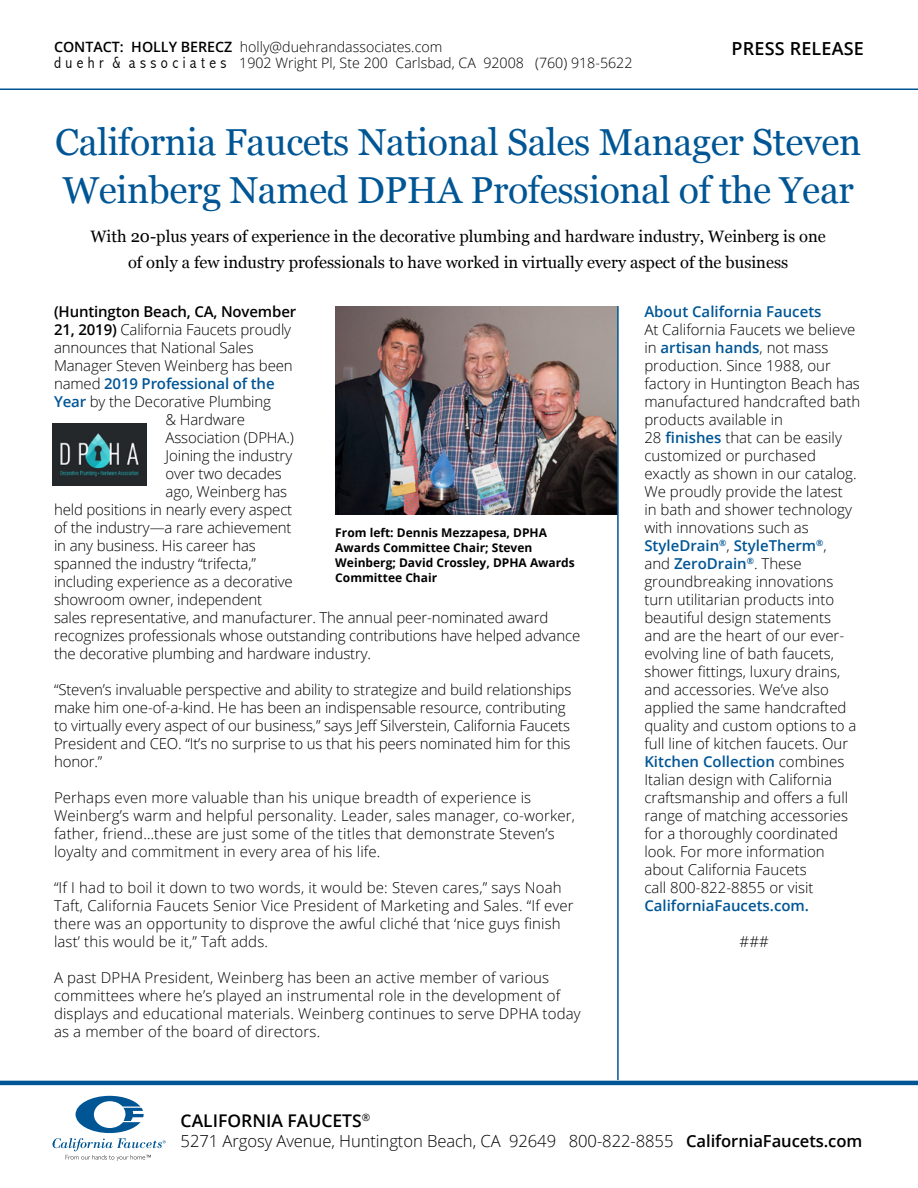
<style>
.page{position:relative;width:918px;height:1188px;background:#fff}
.page>*{position:absolute;margin:0;border:0;box-sizing:border-box;transform-origin:0 0}
.t1{font:37.5px/48px "Georgia";letter-spacing:-.01em;color:#005695}
.t2{font:600 18px "Open Sans";letter-spacing:.01em;color:#000}
.t3{font:600 17.55px "Open Sans";color:#000}
.t4{font:300 16.65px "Open Sans";letter-spacing:-.005em;color:#000}
.t5{font:16.5px/25.5px "Georgia";color:#000;text-align:center}
.t6{font:300 15px/18px "Open Sans";color:#000}
.t7{font:600 15px "Open Sans";color:#005695}
.t8{font:600 15px "Open Sans";letter-spacing:-.01em;color:#000}
.t9{font:300 14.25px "Open Sans";color:#000}
.t10{font:700 12px/15px "Open Sans";color:#000}
.s1{font-weight:600}
.s2{font-family:"Abadi";font-stretch:condensed;font-size:16.5px}
.s3{font-weight:300;color:#000}
.s4{font-weight:600;color:#005695}
</style>
<div class="page">
<hr style="left:0;top:88px;width:918px;height:2px;background:#005695">
<svg style="left:53px;top:1096px;width:113px;height:65px"></svg>
<img style="left:335px;top:306px;width:282px;height:208px">
<hr style="left:0;top:1081px;width:918px;height:4px;background:#005695">
<img style="left:53px;top:423px;width:93px;height:63px">
<hr style="left:617px;top:306px;width:2px;height:774px;background:#005695">
<p class="t9" style="left:54px;top:37px;width:390px"><span class="s1">CONTACT: HOLLY BERECZ</span> holly@duehrandassociates.com</p>
<p class="t2" style="left:732px;top:36px;width:134px">PRESS RELEASE</p>
<p class="t9" style="left:54px;top:54px;width:580px"><span class="s2">d u e h r &amp; a s s o c i a t e s</span> 1902 Wright Pl, Ste 200 Carlsbad, CA 92008 (760) 918-5622</p>
<h1 class="t1" style="left:55px;top:117px;width:808px">California Faucets National Sales Manager Steven<br>Weinberg Named DPHA Professional of the Year</h1>
<p class="t5" style="left:91px;top:223px;width:737px">With 20-plus years of experience in the decorative plumbing and hardware industry, Weinberg is one of only a few industry professionals to have worked in virtually every aspect of the business</p>
<p class="t8" style="left:54px;top:302px;width:244px">(Huntington Beach, CA, November</p>
<p class="t6" style="left:54px;top:321px;width:239px"><span class="s1">21, 2019)</span> California Faucets proudly</p>
<p class="t6" style="left:54px;top:339px;width:201px">announces that National Sales</p>
<p class="t6" style="left:54px;top:357px;width:240px">Manager Steven Weinberg has been</p>
<p class="t7" style="left:54px;top:374px;width:222px"><span class="s3">named</span> 2019 Professional of the</p>
<p class="t6" style="left:54px;top:393px;width:219px"><span class="s4">Year</span> by the Decorative Plumbing</p>
<p class="t6" style="left:166px;top:411px;width:81px">&amp; Hardware</p>
<p class="t6" style="left:166px;top:429px;width:130px">Association (DPHA.)</p>
<p class="t6" style="left:166px;top:447px;width:128px">Joining the industry</p>
<p class="t6" style="left:166px;top:465px;width:118px">over two decades</p>
<p class="t6" style="left:166px;top:483px;width:123px">ago, Weinberg has</p>
<p class="t6" style="left:54px;top:501px;width:240px">held positions in nearly every aspect</p>
<p class="t6" style="left:54px;top:519px;width:239px">of the industry—a rare achievement</p>
<p class="t6" style="left:54px;top:537px;width:203px">in any business. His career has</p>
<p class="t6" style="left:54px;top:555px;width:203px">spanned the industry “trifecta,”</p>
<p class="t6" style="left:54px;top:573px;width:240px">including experience as a decorative</p>
<p class="t6" style="left:54px;top:591px;width:210px">showroom owner, independent</p>
<p class="t6" style="left:54px;top:609px;width:496px">sales representative, and manufacturer. The annual peer-nominated award</p>
<p class="t6" style="left:54px;top:627px;width:528px">recognizes professionals whose outstanding contributions have helped advance</p>
<p class="t6" style="left:54px;top:645px;width:319px">the decorative plumbing and hardware industry.</p>
<p class="t6" style="left:54px;top:681px;width:519px">“Steven’s invaluable perspective and ability to strategize and build relationships make him one-of-a-kind. He has been an indispensable resource, contributing to virtually every aspect of our business,” says Jeff Silverstein, California Faucets President and CEO. “It’s no surprise to us that his peers nominated him for this honor.”</p>
<p class="t6" style="left:54px;top:789px;width:523px">Perhaps even more valuable than his unique breadth of experience is Weinberg’s warm and helpful personality. Leader, sales manager, co-worker, father, friend…these are just some of the titles that demonstrate Steven’s loyalty and commitment in every area of his life.</p>
<p class="t6" style="left:54px;top:879px;width:521px">“If I had to boil it down to two words, it would be: Steven cares,” says Noah Taft, California Faucets Senior Vice President of Marketing and Sales. “If ever there was an opportunity to disprove the awful cliché that ‘nice guys finish last’ this would be it,” Taft adds.</p>
<p class="t6" style="left:54px;top:969px;width:528px">A past DPHA President, Weinberg has been an active member of various committees where he’s played an instrumental role in the development of displays and educational materials. Weinberg continues to serve DPHA today as a member of the board of directors.</p>
<p class="t7" style="left:644px;top:302px;width:179px">About California Faucets</p>
<p class="t6" style="left:644px;top:321px;width:218px">At California Faucets we believe in <span class="s4">artisan hands</span>, not mass production. Since 1988, our factory in Huntington Beach has manufactured handcrafted bath products available in<br>28 <span class="s4">finishes</span> that can be easily customized or purchased exactly as shown in our catalog.<br>We proudly provide the latest<br>in bath and shower technology with innovations such as<br><span class="s4">StyleDrain</span><sup>®</sup>, <span class="s4">StyleTherm</span><sup>®</sup>,<br>and <span class="s4">ZeroDrain</span><sup>®</sup>. These groundbreaking innovations turn utilitarian products into beautiful design statements and are the heart of our ever&shy;evolving line of bath faucets, shower fittings, luxury drains, and accessories. We’ve also applied the same handcrafted quality and custom options to a full line of kitchen faucets. Our<br><span class="s4">Kitchen Collection</span> combines<br>Italian design with California craftsmanship and offers a full range of matching accessories for a thoroughly coordinated look. For more information about California Faucets<br>call 800-822-8855 or visit</p>
<p class="t7" style="left:644px;top:896px;width:166px">CaliforniaFaucets.com.</p>
<p class="t6" style="left:740px;top:933px;width:31px">###</p>
<p class="t10" style="left:335px;top:525px;width:241px">From left: Dennis Mezzapesa, DPHA<br>Awards Committee Chair; Steven<br>Weinberg; David Crossley, DPHA Awards<br>Committee Chair</p>
<p class="t3" style="left:181px;top:1108px;width:191px">CALIFORNIA FAUCETS<sup>®</sup></p>
<p class="t4" style="left:181px;top:1129px;width:683px">5271 Argosy Avenue, Huntington Beach, CA 92649 800-822-8855 <span class="s1">CaliforniaFaucets.com</span></p>
</div>
